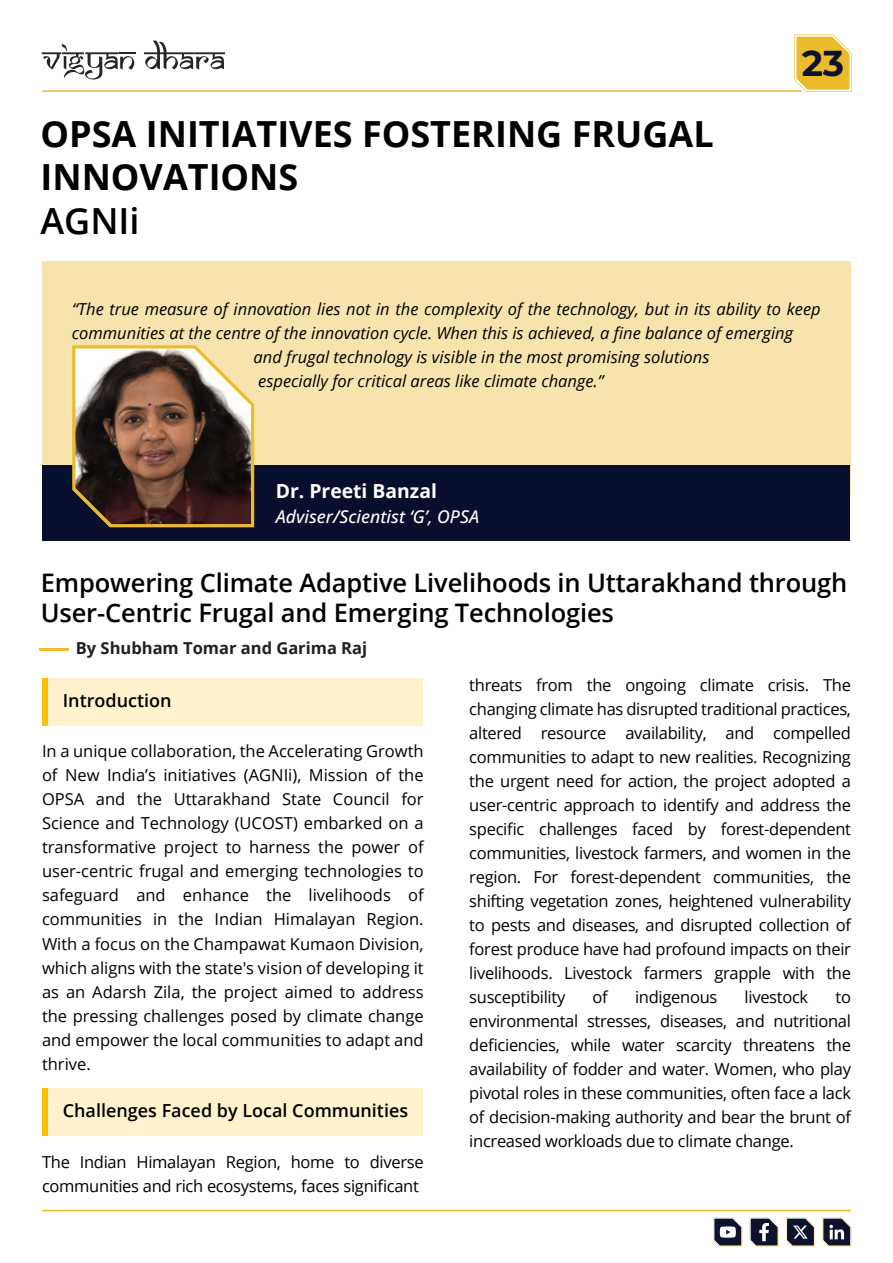
<style>
.page{position:relative;width:893px;height:1263px;background:#fff}
.page>*{position:absolute;margin:0;border:0;box-sizing:border-box;transform-origin:0 0}
.t1{font:700 36px/43.2px "Open Sans";color:#000}
.t2{font:600 36px "Open Sans";color:#000}
.t3{font:700 36px "Montserrat";color:#0e132d}
.t4{font:600 25.5px/30.6px "Open Sans";letter-spacing:-.005em;color:#000}
.t5{font:700 19.35px "Open Sans";color:#fff}
.t6{font:600 18px "Open Sans";color:#000}
.t7{font:italic 500 17.55px "Open Sans";color:#fff}
.t8{font:16.5px/24px "Open Sans";letter-spacing:-.02em;color:#000;text-align:justify}
.t9{font:italic 16.5px "Open Sans";color:#000}
.t10{font:700 16.5px "Open Sans";color:#231f20}
</style>
<div class="page">
<svg style="left:42px;top:44px;width:93px;height:35px"></svg>
<svg style="left:144px;top:41px;width:81px;height:29px"></svg>
<hr style="left:42px;top:90px;width:760px;height:2px;background:#ecbb29">
<hr style="left:42px;top:1210px;width:809px;height:1px;background:#ecbb29">
<svg style="left:822px;top:1217px;width:29px;height:29px"></svg>
<svg style="left:786px;top:1217px;width:29px;height:29px"></svg>
<svg style="left:750px;top:1217px;width:29px;height:29px"></svg>
<svg style="left:713px;top:1217px;width:29px;height:29px"></svg>
<svg style="left:794px;top:35px;width:58px;height:57px"></svg>
<hr style="left:39px;top:648px;width:30px;height:2px;background:#edbd31">
<div style="left:42px;top:678px;width:381px;height:48px;background:#fff2cd"></div>
<div style="left:42px;top:678px;width:5px;height:48px;background:#ffbf00"></div>
<div style="left:42px;top:1088px;width:381px;height:48px;background:#fff2cd"></div>
<div style="left:42px;top:1088px;width:5px;height:48px;background:#ffbf00"></div>
<div style="left:42px;top:262px;width:809px;height:234px;background:#f7e4ad"></div>
<div style="left:43px;top:466px;width:807px;height:75px;background:#080f2e"></div>
<svg style="left:72px;top:345px;width:182px;height:182px"></svg>
<img style="left:75px;top:348px;width:176px;height:176px">
<h1 class="t1" style="left:40px;top:112px;width:675px">OPSA INITIATIVES FOSTERING FRUGAL<br>INNOVATIONS</h1>
<h1 class="t2" style="left:40px;top:196px;width:101px">AGNIi</h1>
<h1 class="t3" style="left:802px;top:37px;width:44px">23</h1>
<p class="t9" style="left:72px;top:297px;width:750px">“The true measure of innovation lies not in the complexity of the technology, but in its ability to keep</p>
<p class="t9" style="left:72px;top:321px;width:723px">communities at the centre of the innovation cycle. When this is achieved, a fine balance of emerging</p>
<p class="t9" style="left:254px;top:345px;width:457px">and frugal technology is visible in the most promising solutions</p>
<p class="t9" style="left:258px;top:369px;width:347px">especially for critical areas like climate change.”</p>
<p class="t5" style="left:276px;top:477px;width:163px">Dr. Preeti Banzal</p>
<p class="t7" style="left:276px;top:505px;width:205px">Adviser/Scientist ‘G’, OPSA</p>
<h2 class="t4" style="left:41px;top:566px;width:808px">Empowering Climate Adaptive Livelihoods in Uttarakhand through<br>User-Centric Frugal and Emerging Technologies</h2>
<p class="t10" style="left:76px;top:636px;width:293px">By Shubham Tomar and Garima Raj</p>
<p class="t6" style="left:63px;top:688px;width:110px">Introduction</p>
<p class="t8" style="left:469px;top:672px;width:383px">threats from the ongoing climate crisis. The changing climate has disrupted traditional practices, altered resource availability, and compelled communities to adapt to new realities. Recognizing the urgent need for action, the project adopted a user-centric approach to identify and address the specific challenges faced by forest-dependent communities, livestock farmers, and women in the region. For forest-dependent communities, the shifting vegetation zones, heightened vulnerability to pests and diseases, and disrupted collection of forest produce have had profound impacts on their livelihoods. Livestock farmers grapple with the susceptibility</p>
<p class="t8" style="left:42px;top:739px;width:383px">In a unique collaboration, the Accelerating Growth of New India’s initiatives (AGNIi), Mission of the OPSA and the Uttarakhand State Council for Science and Technology (UCOST) embarked on a transformative project to harness the power of user-centric frugal and emerging technologies to safeguard and enhance the livelihoods of communities in the Indian Himalayan Region.<br>With a focus on the Champawat Kumaon Division, which aligns with the state's vision of developing it as an Adarsh Zila, the project aimed to address the pressing challenges posed by climate change and empower the local communities to adapt and thrive.</p>
<p class="t8" style="left:593px;top:985px;width:17px">of</p>
<p class="t8" style="left:635px;top:985px;width:84px">indigenous</p>
<p class="t8" style="left:745px;top:985px;width:65px">livestock</p>
<p class="t8" style="left:469px;top:985px;width:383px;text-indent:366px">to environmental stresses, diseases, and nutritional deficiencies, while water scarcity threatens the availability of fodder and water. Women, who play pivotal roles in these communities, often face a lack of decision-making authority and bear the brunt of increased workloads due to climate change.</p>
<p class="t6" style="left:63px;top:1098px;width:347px">Challenges Faced by Local Communities</p>
<p class="t8" style="left:42px;top:1150px;width:383px">The Indian Himalayan Region, home to diverse communities and rich ecosystems, faces significant</p>
</div>
